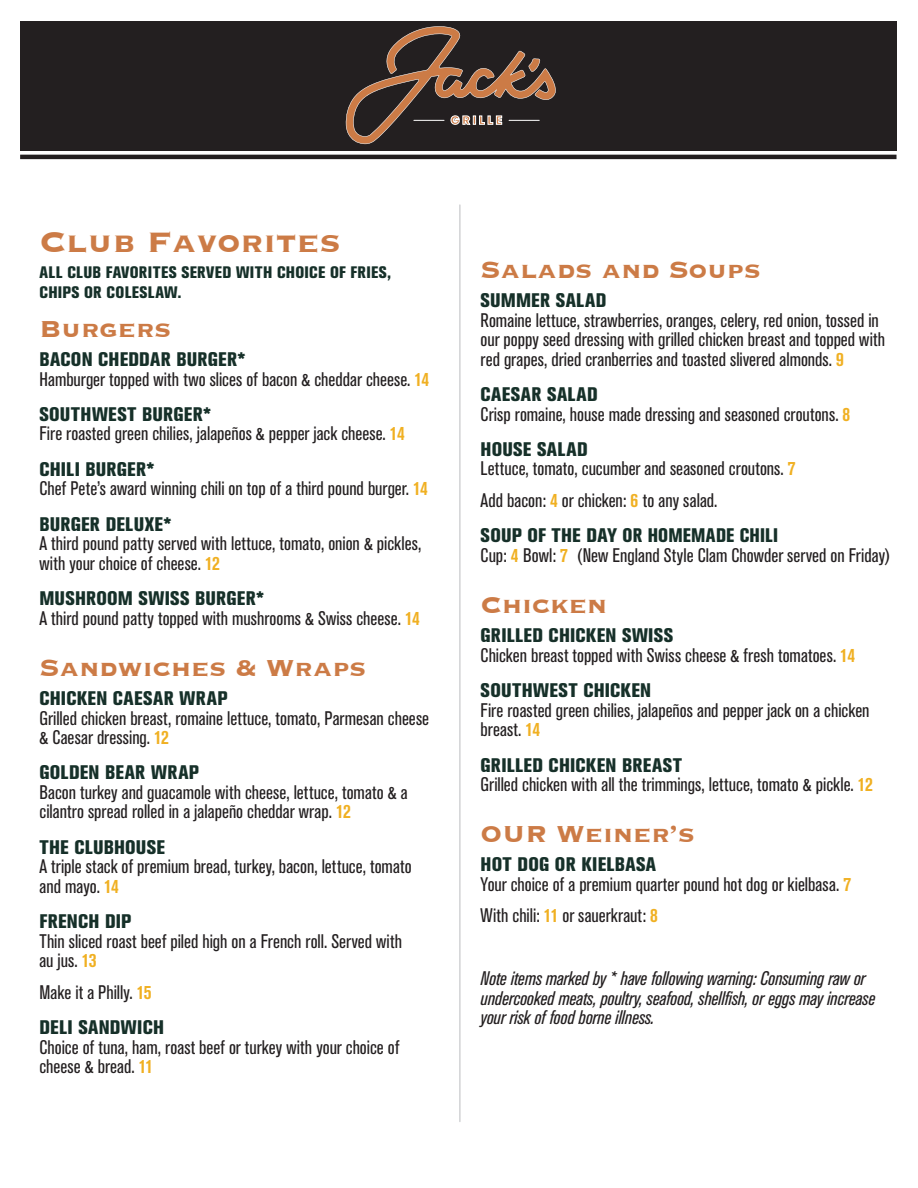
<style>
.page{position:relative;width:918px;height:1188px;background:#fff}
.page>*{position:absolute;margin:0;border:0;box-sizing:border-box;transform-origin:0 0}
.t1{font:700 37.5px "Copperplate";color:#cc7b46}
.t2{font:700 30px "Copperplate";color:#cc7b46}
.t3{font:condensed 19.5px/19.5px "Akzidenz Grotesk BQ";color:#231f20}
.t4{font:italic condensed 19.5px/19.5px "Akzidenz Grotesk BQ";color:#231f20}
.t5{font:800 condensed 19.5px "Akzidenz Grotesk BQ";letter-spacing:.015em;color:#163029}
.t6{font:800 condensed 16.5px/19.8px "Akzidenz Grotesk BQ";letter-spacing:.02em;color:#163029}
.s1{font-weight:800;color:#163029}
.s2{font-weight:700;color:#f0b022}
</style>
<div class="page">
<hr style="left:22px;top:155px;width:872px;height:4px;background:#231f20">
<div style="left:20px;top:21px;width:877px;height:130px;background:#231f20"></div>
<hr style="left:459px;top:205px;width:2px;height:917px;background:#d1d2d4">
<svg style="left:345px;top:26px;width:211px;height:118px"></svg>
<hr style="left:414px;top:120px;width:30px;height:1px;background:#fff">
<hr style="left:509px;top:120px;width:30px;height:1px;background:#fff">
<h1 class="t1" style="left:39px;top:217px;width:303px">Club Favorites</h1>
<p class="t6" style="left:39px;top:262px;width:353px">ALL CLUB FAVORITES SERVED WITH CHOICE OF FRIES,<br>CHIPS OR COLESLAW.</p>
<h2 class="t2" style="left:39px;top:309px;width:133px">Burgers</h2>
<p class="t3" style="left:39px;top:350px;width:391px"><span class="s1">BACON CHEDDAR BURGER*<br></span>Hamburger topped with two slices of bacon &amp; cheddar cheese. <span class="s2">14</span></p>
<p class="t3" style="left:39px;top:405px;width:367px"><span class="s1">SOUTHWEST BURGER*<br></span>Fire roasted green chilies, jalapeños &amp; pepper jack cheese. <span class="s2">14</span></p>
<p class="t3" style="left:39px;top:460px;width:390px"><span class="s1">CHILI BURGER*<br></span>Chef Pete’s award winning chili on top of a third pound burger. <span class="s2">14</span></p>
<p class="t5" style="left:39px;top:513px;width:134px">BURGER DELUXE*</p>
<p class="t3" style="left:39px;top:534px;width:383px">A third pound patty served with lettuce, tomato, onion &amp; pickles, with your choice of cheese. <span class="s2">12</span></p>
<p class="t3" style="left:39px;top:589px;width:382px"><span class="s1">MUSHROOM SWISS BURGER*<br></span>A third pound patty topped with mushrooms &amp; Swiss cheese. <span class="s2">14</span></p>
<h2 class="t2" style="left:39px;top:648px;width:328px">Sandwiches &amp; Wraps</h2>
<p class="t5" style="left:39px;top:687px;width:190px">CHICKEN CAESAR WRAP</p>
<p class="t3" style="left:39px;top:708px;width:391px">Grilled chicken breast, romaine lettuce, tomato, Parmesan cheese &amp; Caesar dressing. <span class="s2">12</span></p>
<p class="t5" style="left:39px;top:761px;width:161px">GOLDEN BEAR WRAP</p>
<p class="t3" style="left:39px;top:783px;width:370px">Bacon turkey and guacamole with cheese, lettuce, tomato &amp; a cilantro spread rolled in a jalapeño cheddar wrap. <span class="s2">12</span></p>
<p class="t5" style="left:39px;top:836px;width:127px">THE CLUBHOUSE</p>
<p class="t3" style="left:39px;top:857px;width:374px">A triple stack of premium bread, turkey, bacon, lettuce, tomato and mayo. <span class="s2">14</span></p>
<p class="t5" style="left:39px;top:910px;width:93px">FRENCH DIP</p>
<p class="t3" style="left:39px;top:932px;width:364px">Thin sliced roast beef piled high on a French roll. Served with au jus. <span class="s2">13</span></p>
<p class="t3" style="left:39px;top:975px;width:126px;line-height:35.4px">Make it a Philly. <span class="s2">15<br></span><span class="s1">DELI SANDWICH</span></p>
<p class="t3" style="left:39px;top:1037px;width:362px">Choice of tuna, ham, roast beef or turkey with your choice of cheese &amp; bread. <span class="s2">11</span></p>
<h2 class="t2" style="left:481px;top:250px;width:282px">Salads and Soups</h2>
<p class="t5" style="left:481px;top:289px;width:127px">SUMMER SALAD</p>
<p class="t3" style="left:481px;top:310px;width:406px">Romaine lettuce, strawberries, oranges, celery, red onion, tossed in our poppy seed dressing with grilled chicken breast and topped with red grapes, dried cranberries and toasted slivered almonds. <span class="s2">9</span></p>
<p class="t3" style="left:481px;top:385px;width:371px"><span class="s1">CAESAR SALAD<br></span>Crisp romaine, house made dressing and seasoned croutons. <span class="s2">8</span></p>
<p class="t3" style="left:481px;top:440px;width:317px"><span class="s1">HOUSE SALAD<br></span>Lettuce, tomato, cucumber and seasoned croutons. <span class="s2">7</span></p>
<p class="t3" style="left:481px;top:483px;width:299px;line-height:35.4px">Add bacon: <span class="s2">4</span> or chicken: <span class="s2">6</span> to any salad.<br><span class="s1">SOUP OF THE DAY OR HOMEMADE CHILI</span></p>
<p class="t3" style="left:481px;top:546px;width:411px">Cup: <span class="s2">4</span> Bowl: <span class="s2">7</span> (New England Style Clam Chowder served on Friday)</p>
<h2 class="t2" style="left:481px;top:585px;width:128px">Chicken</h2>
<p class="t3" style="left:481px;top:626px;width:376px"><span class="s1">GRILLED CHICKEN SWISS<br></span>Chicken breast topped with Swiss cheese &amp; fresh tomatoes. <span class="s2">14</span></p>
<p class="t5" style="left:481px;top:679px;width:172px">SOUTHWEST CHICKEN</p>
<p class="t3" style="left:481px;top:700px;width:390px">Fire roasted green chilies, jalapeños and pepper jack on a chicken breast. <span class="s2">14</span></p>
<p class="t3" style="left:481px;top:755px;width:394px"><span class="s1">GRILLED CHICKEN BREAST<br></span>Grilled chicken with all the trimmings, lettuce, tomato &amp; pickle. <span class="s2">12</span></p>
<h2 class="t2" style="left:481px;top:814px;width:216px">OUR Weiner’s</h2>
<p class="t3" style="left:481px;top:855px;width:372px"><span class="s1">HOT DOG OR KIELBASA<br></span>Your choice of a premium quarter pound hot dog or kielbasa. <span class="s2">7</span></p>
<p class="t3" style="left:481px;top:906px;width:179px">With chili: <span class="s2">11</span> or sauerkraut: <span class="s2">8</span></p>
<p class="t4" style="left:481px;top:969px;width:396px">Note items marked by * have following warning: Consuming raw or undercooked meats, poultry, seafood, shellfish, or eggs may increase your risk of food borne illness.</p>
</div>
